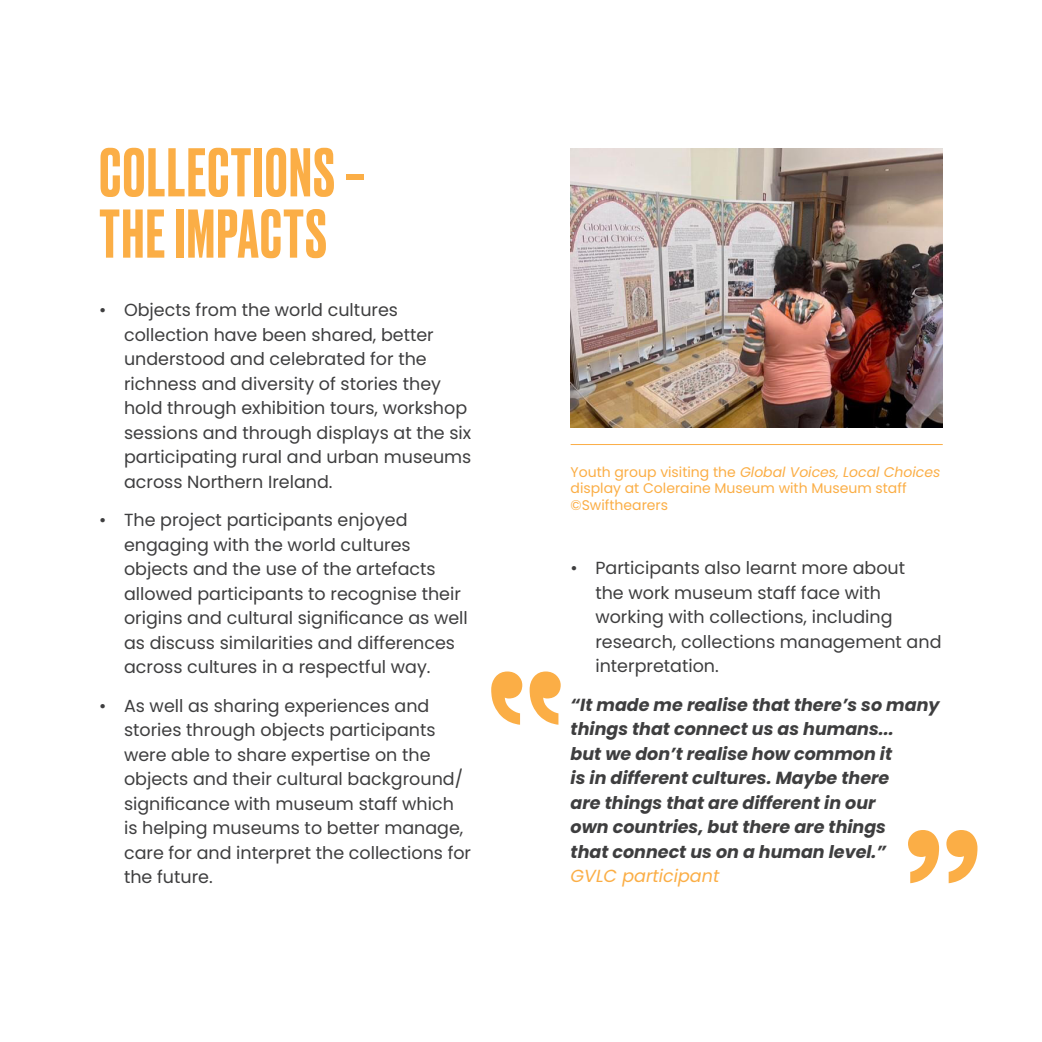
<style>
.page{position:relative;width:1042px;height:1042px;background:#fff}
.page>*{position:absolute;margin:0;border:0;box-sizing:border-box;transform-origin:0 0}
.t1{font:500 64.75px/61.2px "Druk App";letter-spacing:.025em;color:#fbae46}
.t2{font:17.5px/24.5px "Poppins";color:#3e3e3f}
.t3{font:italic 700 17.5px/24.5px "Poppins";color:#3e3e3f}
.t4{font:italic 17.5px "Poppins";color:#fbae46}
.t5{font:14px/16.8px "Poppins";color:#fbae46}
.s1{font-style:italic}
</style>
<div class="page">
<img style="left:570px;top:149px;width:373px;height:278px">
<hr style="left:570px;top:444px;width:373px;height:1px;background:#fbae46">
<svg style="left:908px;top:830px;width:31px;height:53px"></svg>
<svg style="left:946px;top:830px;width:31px;height:53px"></svg>
<svg style="left:529px;top:671px;width:32px;height:54px"></svg>
<svg style="left:491px;top:671px;width:31px;height:54px"></svg>
<h1 class="t1" style="left:99px;top:139px;width:267px">COLLECTIONS –<br>THE IMPACTS</h1>
<p class="t2" style="left:124px;top:298px;width:349px;text-indent:-25px">• Objects from the world cultures collection have been shared, better understood and celebrated for the richness and diversity of stories they hold through exhibition tours, workshop sessions and through displays at the six participating rural and urban museums across Northern Ireland.</p>
<p class="t2" style="left:124px;top:508px;width:345px;text-indent:-25px">• The project participants enjoyed engaging with the world cultures objects and the use of the artefacts allowed participants to recognise their origins and cultural significance as well as discuss similarities and differences across cultures in a respectful way.</p>
<p class="t2" style="left:124px;top:693px;width:349px;text-indent:-25px">• As well as sharing experiences and stories through objects participants were able to share expertise on the objects and their cultural background/ significance with museum staff which is helping museums to better manage, care for and interpret the collections for the future.</p>
<p class="t5" style="left:570px;top:463px;width:371px">Youth group visiting the <span class="s1">Global Voices, Local Choices </span>display at Coleraine Museum with Museum staff ©Swifthearers</p>
<p class="t2" style="left:595px;top:556px;width:348px;text-indent:-25px">• Participants also learnt more about<br>the work museum staff face with working with collections, including research, collections management and interpretation.</p>
<p class="t3" style="left:570px;top:692px;width:370px">“It made me realise that there’s so many things that connect us as humans...<br>but we don’t realise how common it<br>is in different cultures. Maybe there<br>are things that are different in our<br>own countries, but there are things<br>that connect us on a human level.”</p>
<p class="t4" style="left:570px;top:866px;width:150px">GVLC participant</p>
</div>
